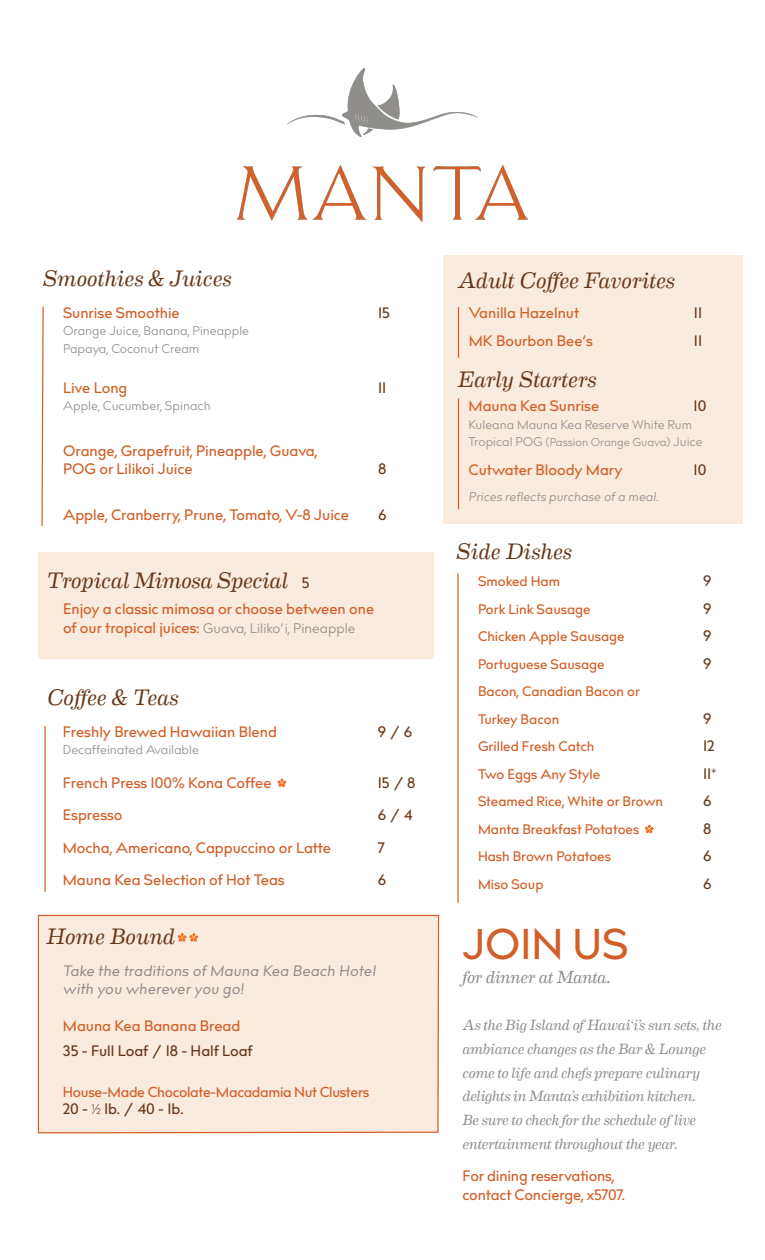
<style>
.page{position:relative;width:765px;height:1260px;background:#fff}
.page>*{position:absolute;margin:0;border:0;box-sizing:border-box;transform-origin:0 0}
.t1{font:500 42.5px "billcorpnar";color:#d25f27}
.t2{font:italic 22.5px "Eames Century Modern";letter-spacing:-.005em;color:#683817}
.t3{font:italic 22.5px "Eames Century Modern";letter-spacing:-.025em;color:#683817}
.t4{font:italic 17.5px "Eames Century Modern";letter-spacing:-.015em;color:#908c8a}
.t5{font:500 15px "billcorpnar";color:#d25f27}
.t6{font:italic 15px/23.8px "Eames Century Modern";letter-spacing:-.015em;color:#908c8a}
.t7{font:500 15px "billcorpnar";color:#683817}
.t8{font:15px "billcorpnar";color:#908c8a}
.t9{font:500 14.38px "billcorpnar";letter-spacing:-.02em;color:#d25f27}
.t10{font:500 13.75px "billcorpnar";color:#d25f27}
.t11{font:13.75px "billcorpnar";color:#908c8a}
.t12{font:12.5px "billcorpnar";color:#908c8a}
.t13{font:11.25px "billcorpnar";color:#908c8a}
.s1{font-family:"billcorpnar";font-weight:500;font-style:normal;font-size:15px}
.s2{font-weight:500;font-size:15px;color:#d25f27}
.s3{font-family:"Bauer Grotesk Pro";font-weight:300}
.s4{font-size:12.5px}
.s5{font-weight:200}
</style>
<div class="page">
<div style="left:37px;top:914px;width:403px;height:220px;background:#faebdf"></div>
<svg style="left:41px;top:306px;width:3px;height:220px"></svg>
<img style="left:237px;top:68px;width:291px;height:153px">
<div style="left:443px;top:256px;width:299px;height:268px;background:#faebdf"></div>
<svg style="left:277px;top:779px;width:10px;height:8px"></svg>
<hr style="left:44px;top:726px;width:2px;height:166px;background:#d25f27">
<svg style="left:178px;top:933px;width:20px;height:9px"></svg>
<hr style="left:458px;top:307px;width:1px;height:51px;background:#d25f27">
<hr style="left:458px;top:398px;width:1px;height:111px;background:#d25f27">
<div style="left:38px;top:552px;width:396px;height:107px;background:#faebdf"></div>
<svg style="left:645px;top:825px;width:9px;height:9px"></svg>
<hr style="left:457px;top:573px;width:2px;height:330px;background:#d25f27">
<p class="t2" style="left:43px;top:261px;width:190px">Smoothies &amp; Juices</p>
<p class="t5" style="left:63px;top:302px;width:118px">Sunrise Smoothie</p>
<p class="t7" style="left:378px;top:302px;width:13px">15</p>
<p class="t12" style="left:63px;top:322px;width:188px">Orange Juice, Banana, Pineapple</p>
<p class="t12" style="left:63px;top:339px;width:138px">Papaya, Coconut Cream</p>
<p class="t5" style="left:63px;top:377px;width:66px">Live Long</p>
<p class="t7" style="left:378px;top:377px;width:10px">11</p>
<p class="t12" style="left:63px;top:397px;width:149px">Apple, Cucumber, Spinach</p>
<p class="t5" style="left:63px;top:440px;width:256px">Orange, Grapefruit, Pineapple, Guava,</p>
<p class="t5" style="left:63px;top:458px;width:131px">POG or Lilikoi Juice</p>
<p class="t7" style="left:378px;top:458px;width:10px">8</p>
<p class="t5" style="left:63px;top:504px;width:288px">Apple, Cranberry, Prune, Tomato, V-8 Juice</p>
<p class="t7" style="left:378px;top:504px;width:10px">6</p>
<p class="t2" style="left:47px;top:563px;width:264px">Tropical Mimosa Special <span class="s1">5</span></p>
<p class="t5" style="left:63px;top:598px;width:313px">Enjoy a classic mimosa or choose between one</p>
<p class="t11" style="left:63px;top:618px;width:294px"><span class="s2">of our tropical juices:</span> Guava, Liliko’i, Pineapple</p>
<p class="t3" style="left:48px;top:680px;width:133px">Coffee &amp; Teas</p>
<p class="t5" style="left:63px;top:721px;width:216px">Freshly Brewed Hawaiian Blend</p>
<p class="t7" style="left:378px;top:721px;width:36px">9 / 6</p>
<p class="t12" style="left:63px;top:741px;width:138px">Decaffeinated Available</p>
<p class="t5" style="left:63px;top:772px;width:210px">French Press 100% Kona Coffee</p>
<p class="t7" style="left:378px;top:772px;width:39px">15 / 8</p>
<p class="t5" style="left:63px;top:804px;width:61px">Espresso</p>
<p class="t7" style="left:378px;top:804px;width:36px">6 / 4</p>
<p class="t5" style="left:63px;top:837px;width:270px">Mocha, Americano, Cappuccino or Latte</p>
<p class="t7" style="left:378px;top:837px;width:9px">7</p>
<p class="t5" style="left:63px;top:869px;width:223px">Mauna Kea Selection of Hot Teas</p>
<p class="t7" style="left:378px;top:869px;width:10px">6</p>
<p class="t2" style="left:46px;top:919px;width:130px">Home Bound</p>
<p class="t8" style="left:63px;top:960px;width:317px">Take the traditions of Mauna Kea Beach Hotel</p>
<p class="t8" style="left:63px;top:978px;width:185px">with you wherever you go!</p>
<p class="t5" style="left:63px;top:1015px;width:179px">Mauna Kea Banana Bread</p>
<p class="t7" style="left:63px;top:1040px;width:191px">35 - Full Loaf / 18 - Half Loaf</p>
<p class="t9" style="left:63px;top:1082px;width:308px">House-Made Chocolate-Macadamia Nut Clusters</p>
<p class="t7" style="left:63px;top:1098px;width:122px">20 - <span class="s3">1/2</span> lb. / 40 - 1b.</p>
<p class="t2" style="left:458px;top:263px;width:219px">Adult Coffee Favorites</p>
<p class="t5" style="left:469px;top:302px;width:112px">Vanilla Hazelnut</p>
<p class="t7" style="left:694px;top:302px;width:10px">11</p>
<p class="t5" style="left:469px;top:330px;width:126px">MK Bourbon Bee’s</p>
<p class="t7" style="left:694px;top:330px;width:10px">11</p>
<p class="t2" style="left:458px;top:362px;width:140px">Early Starters</p>
<p class="t5" style="left:469px;top:395px;width:132px">Mauna Kea Sunrise</p>
<p class="t7" style="left:694px;top:395px;width:14px">10</p>
<p class="t12" style="left:469px;top:415px;width:225px">Kuleana Mauna Kea Reserve White Rum</p>
<p class="t13" style="left:469px;top:434px;width:235px"><span class="s4">Tropical POG</span> (Passion Orange Guava) <span class="s4">Juice</span></p>
<p class="t5" style="left:469px;top:459px;width:156px">Cutwater Bloody Mary</p>
<p class="t7" style="left:694px;top:459px;width:14px">10</p>
<p class="t12" style="left:469px;top:488px;width:193px">Prices reflects purchase ofa meal.</p>
<p class="t2" style="left:457px;top:535px;width:117px">Side Dishes</p>
<p class="t10" style="left:478px;top:572px;width:84px">Smoked Ham</p>
<p class="t7" style="left:703px;top:571px;width:10px">9</p>
<p class="t10" style="left:478px;top:599px;width:114px">Pork Link Sausage</p>
<p class="t7" style="left:703px;top:598px;width:10px">9</p>
<p class="t10" style="left:478px;top:627px;width:148px">Chicken Apple Sausage</p>
<p class="t7" style="left:703px;top:626px;width:10px">9</p>
<p class="t10" style="left:478px;top:654px;width:128px">Portuguese Sausage</p>
<p class="t7" style="left:703px;top:653px;width:10px">9</p>
<p class="t10" style="left:478px;top:682px;width:163px">Bacon, Canadian Bacon or</p>
<p class="t10" style="left:478px;top:709px;width:83px">Turkey Bacon</p>
<p class="t7" style="left:703px;top:708px;width:10px">9</p>
<p class="t10" style="left:478px;top:737px;width:118px">Grilled Fresh Catch</p>
<p class="t7" style="left:703px;top:736px;width:13px">12</p>
<p class="t10" style="left:478px;top:764px;width:124px">Two Eggs Any Style</p>
<p class="t7" style="left:703px;top:763px;width:15px">11<span class="s5">*</span></p>
<p class="t10" style="left:478px;top:792px;width:187px">Steamed Rice, White or Brown</p>
<p class="t7" style="left:703px;top:791px;width:10px">6</p>
<p class="t10" style="left:478px;top:819px;width:163px">Manta Breakfast Potatoes</p>
<p class="t7" style="left:703px;top:818px;width:10px">8</p>
<p class="t10" style="left:478px;top:847px;width:135px">Hash Brown Potatoes</p>
<p class="t7" style="left:703px;top:846px;width:10px">6</p>
<p class="t10" style="left:478px;top:874px;width:67px">Miso Soup</p>
<p class="t7" style="left:703px;top:873px;width:10px">6</p>
<p class="t1" style="left:463px;top:914px;width:167px">JOIN US</p>
<p class="t4" style="left:462px;top:963px;width:150px">for dinner at Manta.</p>
<p class="t6" style="left:462px;top:1012px;width:261px">As the Big Island of Hawai‘i’s sun sets, the ambiance changes as the Bar &amp; Lounge come to life and chefs prepare culinary delights in Manta’s exhibition kitchen.<br>Be sure to check for the schedule of live entertainment throughout the year.</p>
<p class="t5" style="left:462px;top:1165px;width:154px">For dining reservations,</p>
<p class="t5" style="left:462px;top:1184px;width:164px">contact Concierge, x5707.</p>
</div>
